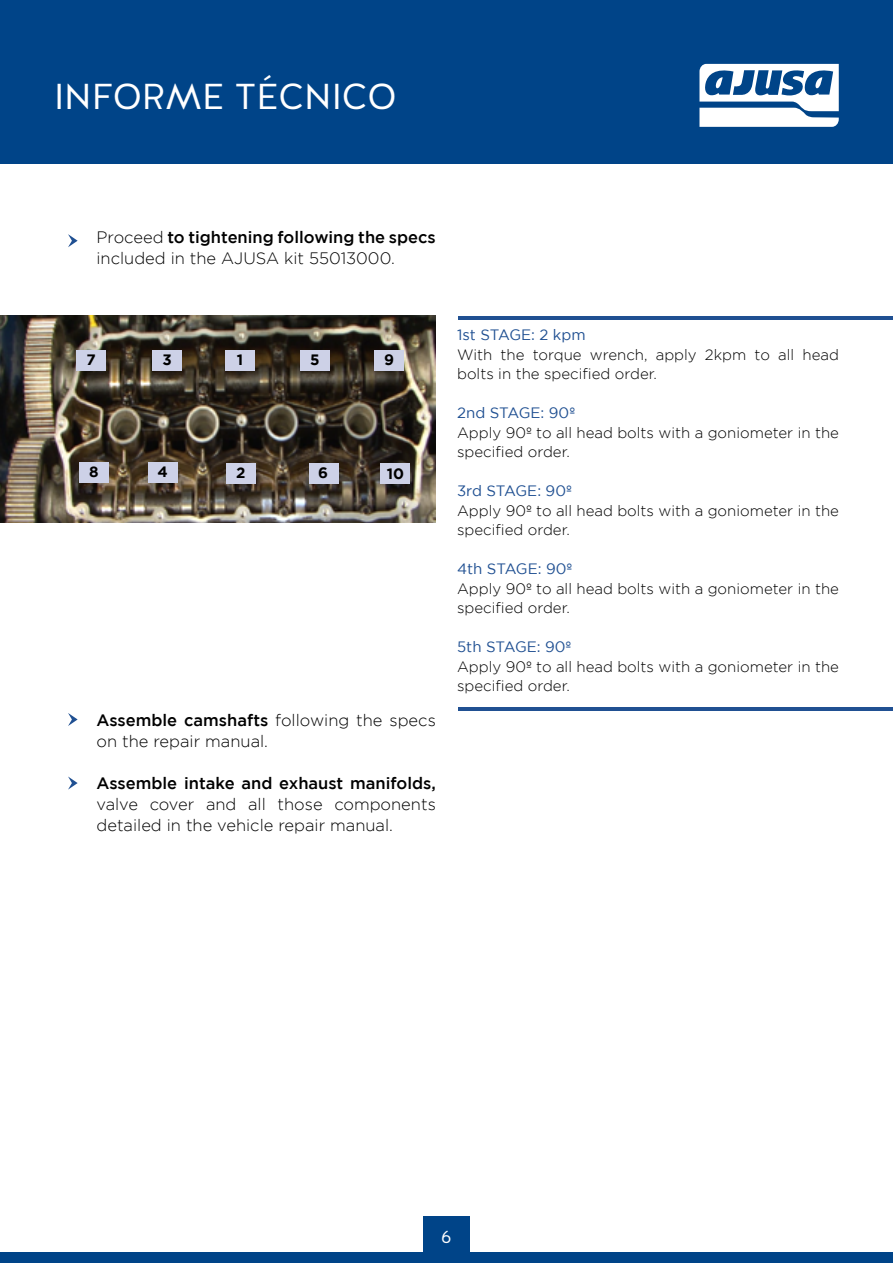
<style>
.page{position:relative;width:893px;height:1263px;background:#fff}
.page>*{position:absolute;margin:0;border:0;box-sizing:border-box;transform-origin:0 0}
.t1{font:36px "Halis GR";color:#fff}
.t2{font:18px "Halis GR";color:#fff}
.t3{font:300 16.5px/21px "Gotham";color:#000}
.t4{font:500 16.5px "Gotham";color:#000}
.t5{font:300 15px/19.5px "Gotham";color:#000}
.t6{font:15px "Gotham";color:#205092}
.t7{font:700 15px "Gotham";color:#000}
.s1{font-weight:500}
</style>
<div class="page">
<div style="left:0;top:0;width:893px;height:163px;background:#048"></div>
<svg style="left:699px;top:64px;width:140px;height:63px"></svg>
<div style="left:0;top:1252px;width:893px;height:11px;background:#048"></div>
<div style="left:423px;top:1216px;width:47px;height:46px;background:#048"></div>
<svg style="left:68px;top:234px;width:10px;height:13px"></svg>
<svg style="left:68px;top:713px;width:10px;height:13px"></svg>
<svg style="left:68px;top:776px;width:10px;height:14px"></svg>
<img style="left:0;top:315px;width:435px;height:207px">
<div style="left:77px;top:350px;width:29px;height:21px;background:#cdd1e7"></div>
<div style="left:80px;top:462px;width:29px;height:21px;background:#cdd1e7"></div>
<div style="left:149px;top:462px;width:29px;height:21px;background:#cdd1e7"></div>
<div style="left:226px;top:464px;width:30px;height:20px;background:#cdd1e7"></div>
<div style="left:309px;top:464px;width:29px;height:20px;background:#cdd1e7"></div>
<div style="left:381px;top:464px;width:29px;height:20px;background:#cdd1e7"></div>
<div style="left:153px;top:350px;width:29px;height:20px;background:#cdd1e7"></div>
<div style="left:225px;top:350px;width:29px;height:20px;background:#cdd1e7"></div>
<div style="left:300px;top:350px;width:30px;height:20px;background:#cdd1e7"></div>
<div style="left:375px;top:350px;width:29px;height:20px;background:#cdd1e7"></div>
<hr style="left:458px;top:316px;width:434px;height:3px;background:#205092">
<hr style="left:458px;top:707px;width:434px;height:4px;background:#205092">
<h1 class="t1" style="left:54px;top:73px;width:344px">INFORME TÉCNICO</h1>
<p class="t3" style="left:97px;top:226px;width:341px">Proceed <span class="s1">to tightening following the specs </span>included in the AJUSA kit 55013000.</p>
<p class="t7" style="left:86px;top:351px;width:11px">7</p>
<p class="t7" style="left:162px;top:351px;width:11px">3</p>
<p class="t7" style="left:237px;top:351px;width:8px">1</p>
<p class="t7" style="left:310px;top:351px;width:11px">5</p>
<p class="t7" style="left:384px;top:351px;width:11px">9</p>
<p class="t7" style="left:89px;top:463px;width:11px">8</p>
<p class="t7" style="left:158px;top:463px;width:12px">4</p>
<p class="t7" style="left:236px;top:464px;width:11px">2</p>
<p class="t7" style="left:318px;top:464px;width:11px">6</p>
<p class="t7" style="left:387px;top:465px;width:19px">10</p>
<p class="t3" style="left:97px;top:709px;width:341px"><span class="s1">Assemble camshafts</span> following the specs on the repair manual.</p>
<p class="t4" style="left:97px;top:774px;width:341px">Assemble intake and exhaust manifolds,</p>
<p class="t3" style="left:97px;top:793px;width:341px">valve cover and all those components detailed in the vehicle repair manual.</p>
<p class="t6" style="left:457px;top:327px;width:130px">1st STAGE: 2 kpm</p>
<p class="t5" style="left:457px;top:344px;width:383px">With the torque wrench, apply 2kpm to all head bolts in the specified order.</p>
<p class="t6" style="left:457px;top:405px;width:120px">2nd STAGE: 90º</p>
<p class="t5" style="left:457px;top:422px;width:383px">Apply 90º to all head bolts with a goniometer in the specified order.</p>
<p class="t6" style="left:457px;top:483px;width:116px">3rd STAGE: 90º</p>
<p class="t5" style="left:457px;top:500px;width:383px">Apply 90º to all head bolts with a goniometer in the specified order.</p>
<p class="t6" style="left:457px;top:561px;width:117px">4th STAGE: 90º</p>
<p class="t5" style="left:457px;top:578px;width:383px">Apply 90º to all head bolts with a goniometer in the specified order.</p>
<p class="t6" style="left:457px;top:639px;width:116px">5th STAGE: 90º</p>
<p class="t5" style="left:457px;top:656px;width:383px">Apply 90º to all head bolts with a goniometer in the specified order.</p>
<p class="t2" style="left:441px;top:1225px;width:12px">6</p>
</div>
